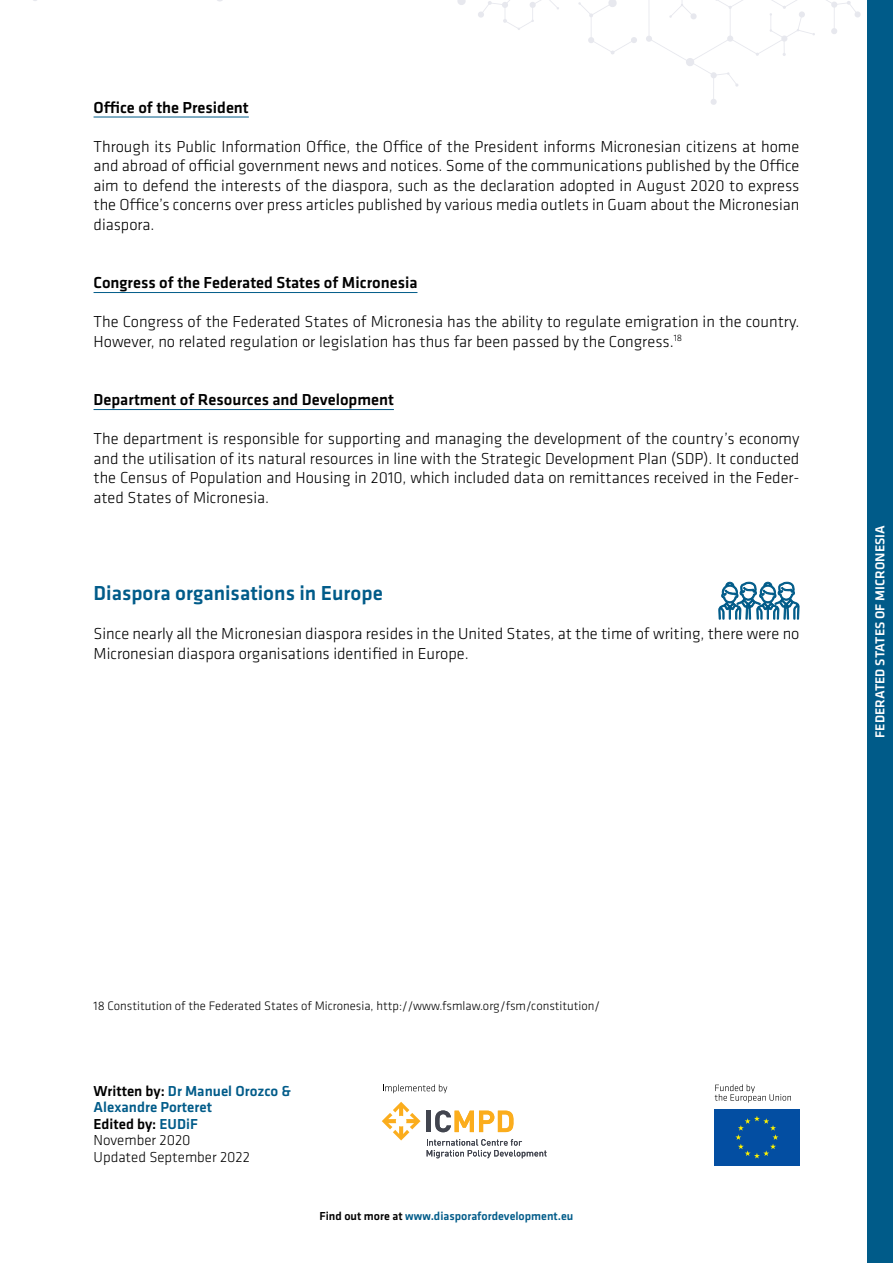
<style>
.page{position:relative;width:893px;height:1263px;background:#fff}
.page>*{position:absolute;margin:0;border:0;box-sizing:border-box;transform-origin:0 0}
.t1{font:500 21px "Klavika";color:#005b89}
.t2{font:300 16.5px/19.5px "Klavika";color:#000;text-align:justify}
.t3{font:500 16.5px "Klavika";color:#000}
.t4{font:500 15px/16.5px "Klavika";color:#005b89}
.t5{font:500 13.5px "Klavika";color:#fff}
.t6{font:300 12.75px "Klavika";color:#000}
.t7{font:500 12px "Klavika";color:#005b89}
.s1{color:#000}
.s2{font-weight:300;color:#000}
</style>
<div class="page">
<div style="left:867px;top:0;width:26px;height:1263px;background:#005b89"></div>
<svg style="left:578px;top:0;width:59px;height:55px"></svg>
<svg style="left:457px;top:0;width:102px;height:30px"></svg>
<svg style="left:646px;top:0;width:215px;height:105px"></svg>
<hr style="left:94px;top:117px;width:155px;height:1px;background:#005b89">
<hr style="left:94px;top:292px;width:323px;height:1px;background:#005b89">
<hr style="left:94px;top:409px;width:300px;height:1px;background:#005b89">
<svg style="left:718px;top:581px;width:82px;height:39px"></svg>
<div style="left:714px;top:1109px;width:85px;height:56px;background:#034ea2"></div>
<svg style="left:735px;top:1116px;width:43px;height:42px"></svg>
<svg style="left:715px;top:1084px;width:76px;height:18px"></svg>
<svg style="left:383px;top:1084px;width:64px;height:9px"></svg>
<hr style="left:427px;top:1111px;width:4px;height:21px;background:#42454f">
<svg style="left:435px;top:1110px;width:79px;height:22px"></svg>
<svg style="left:427px;top:1139px;width:120px;height:19px"></svg>
<svg style="left:382px;top:1102px;width:38px;height:38px"></svg>
<p class="t3" style="left:94px;top:96px;width:157px">Office of the President</p>
<p class="t2" style="left:94px;top:136px;width:707px">Through its Public Information Office, the Office of the President informs Micronesian citizens at home and abroad of official government news and notices. Some of the communications published by the Office aim to defend the interests of the diaspora, such as the declaration adopted in August 2020 to express the Office’s concerns over press articles published by various media outlets in Guam about the Micronesian diaspora.</p>
<p class="t3" style="left:94px;top:271px;width:325px">Congress of the Federated States of Micronesia</p>
<p class="t2" style="left:94px;top:312px;width:707px">The Congress of the Federated States of Micronesia has the ability to regulate emigration in the country.<br>However, no related regulation or legislation has thus far been passed by the Congress.<sup>18</sup></p>
<p class="t3" style="left:94px;top:388px;width:302px">Department of Resources and Development</p>
<p class="t2" style="left:94px;top:429px;width:707px">The department is responsible for supporting and managing the development of the country’s economy and the utilisation of its natural resources in line with the Strategic Development Plan (SDP). It conducted the Census of Population and Housing in 2010, which included data on remittances received in the Feder&shy;ated States of Micronesia.</p>
<p class="t1" style="left:94px;top:579px;width:291px">Diaspora organisations in Europe</p>
<p class="t2" style="left:94px;top:624px;width:707px">Since nearly all the Micronesian diaspora resides in the United States, at the time of writing, there were no<br>Micronesian diaspora organisations identified in Europe.</p>
<p class="t5" style="left:871px;top:738px;width:214px;rotate:-90deg">FEDERATED STATES OF MICRONESIA</p>
<p class="t6" style="left:94px;top:998px;width:508px">18 Constitution of the Federated States of Micronesia, http://www.fsmlaw.org/fsm/constitution/</p>
<p class="t4" style="left:94px;top:1082px;width:199px"><span class="s1">Written by:</span> Dr Manuel Orozco &amp;<br>Alexandre Porteret<br><span class="s1">Edited by:</span> EUDiF<br><span class="s2">November 2020<br>Updated September 2022</span></p>
<p class="t7" style="left:320px;top:1208px;width:255px"><span class="s1">Find out more at</span> www.diasporafordevelopment.eu</p>
</div>
